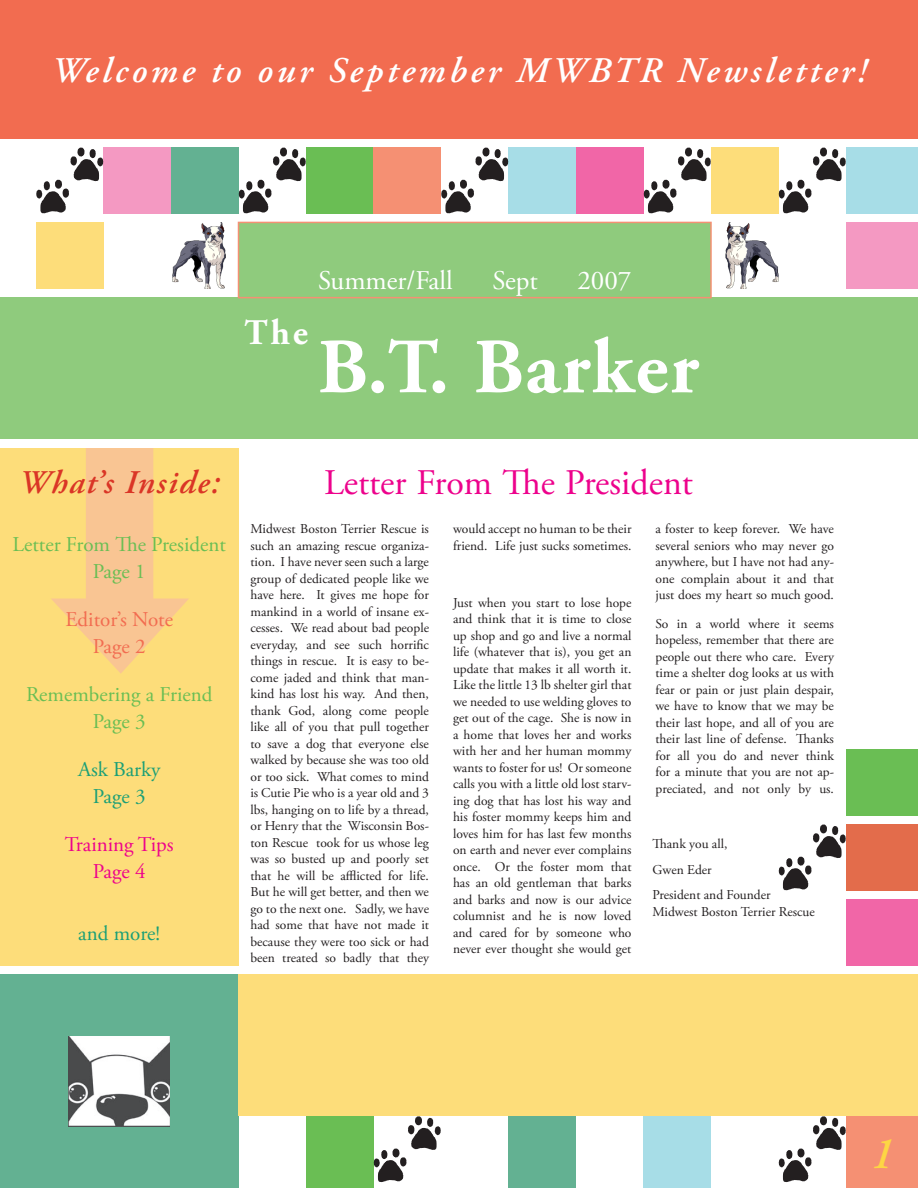
<style>
.page{position:relative;width:918px;height:1188px;background:#fff}
.page>*{position:absolute;margin:0;border:0;box-sizing:border-box;transform-origin:0 0}
.BasicBodyJustified{font:700 78px "Adobe Garamond Pro";letter-spacing:.025em;color:#fff}
.BasicBodyJustified-2{font:italic 600 45px "Adobe Garamond Pro";color:#fdd544}
.BasicTitle{font:italic 600 36px "Adobe Garamond Pro";letter-spacing:.1em;color:#fff}
.SubTitle{font:36px "Adobe Garamond Pro";color:#ed028c}
.BasicBodyJustified-3{font:700 36px "Adobe Garamond Pro";color:#fff}
.BasicBodyJustified-4{font:italic 600 33px "Adobe Garamond Pro";letter-spacing:.05em;color:#da3526}
.BasicBodyJustified-5{font:27px "Adobe Garamond Pro";color:#fff}
.SubTitle-2{font:21px "Adobe Garamond Pro";color:#6abe54}
.SubTitle-3{font:21px "Adobe Garamond Pro";color:#1b9f76}
.SubTitle-4{font:21px "Adobe Garamond Pro";color:#ed028c}
.SubTitle-5{font:21px "Adobe Garamond Pro";color:#f26c50}
.BasicBodyJustified-6{font:13.5px/16.5px "Adobe Garamond Pro";color:#231f20;text-align:justify}
.BasicBodyLeft{font:13.5px/16.5px "Adobe Garamond Pro";color:#231f20}
</style>
<div class="page">
<div style="left:0;top:0;width:918px;height:138px;background:#f26c50"></div>
<div style="left:0;top:298px;width:918px;height:141px;background:#8fcb7d"></div>
<div style="left:238px;top:222px;width:473px;height:76px;background:#8fcb7d"></div>
<div style="left:238px;top:222px;width:474px;height:76px;border:2px solid #f59073"></div>
<div style="left:0;top:975px;width:238px;height:213px;background:#63b192"></div>
<div style="left:0;top:448px;width:238px;height:518px;background:#fddd7a"></div>
<img style="left:69px;top:1036px;width:101px;height:90px">
<svg style="left:51px;top:448px;width:138px;height:225px"></svg>
<img style="left:172px;top:222px;width:53px;height:67px">
<div style="left:306px;top:147px;width:68px;height:66px;background:#6abe54"></div>
<div style="left:36px;top:222px;width:68px;height:67px;background:#fddd7a"></div>
<div style="left:104px;top:147px;width:67px;height:66px;background:#f499c2"></div>
<div style="left:171px;top:147px;width:67px;height:66px;background:#63b192"></div>
<div style="left:374px;top:147px;width:67px;height:66px;background:#f59073"></div>
<div style="left:711px;top:147px;width:67px;height:66px;background:#fddd7a"></div>
<div style="left:508px;top:147px;width:68px;height:66px;background:#a7dde7"></div>
<div style="left:576px;top:147px;width:68px;height:66px;background:#f166a7"></div>
<div style="left:846px;top:147px;width:72px;height:66px;background:#a7dde7"></div>
<img style="left:726px;top:222px;width:52px;height:67px">
<div style="left:846px;top:222px;width:72px;height:67px;background:#f499c2"></div>
<svg style="left:36px;top:147px;width:67px;height:66px"></svg>
<svg style="left:238px;top:147px;width:68px;height:66px"></svg>
<svg style="left:441px;top:147px;width:67px;height:66px"></svg>
<svg style="left:644px;top:147px;width:67px;height:66px"></svg>
<svg style="left:778px;top:147px;width:68px;height:66px"></svg>
<div style="left:846px;top:1116px;width:72px;height:72px;background:#f59073"></div>
<div style="left:238px;top:975px;width:680px;height:141px;background:#fddd7a"></div>
<div style="left:306px;top:1116px;width:68px;height:72px;background:#6abe54"></div>
<div style="left:508px;top:1116px;width:68px;height:72px;background:#63b192"></div>
<div style="left:644px;top:1116px;width:67px;height:72px;background:#a7dde7"></div>
<div style="left:846px;top:824px;width:72px;height:66px;background:#e36c4b"></div>
<div style="left:846px;top:749px;width:72px;height:66px;background:#6abe54"></div>
<div style="left:846px;top:899px;width:72px;height:67px;background:#f166a7"></div>
<svg style="left:778px;top:824px;width:68px;height:66px"></svg>
<svg style="left:778px;top:1116px;width:68px;height:66px"></svg>
<svg style="left:374px;top:1116px;width:67px;height:66px"></svg>
<p class="BasicTitle" style="left:51px;top:50px;width:817px">Welcome to our September MWBTR Newsletter!</p>
<p class="BasicBodyJustified-3" style="left:244px;top:311px;width:65px">The</p>
<p class="BasicBodyJustified-5" style="left:318px;top:264px;width:136px">Summer/Fall</p>
<p class="BasicBodyJustified-5" style="left:492px;top:264px;width:47px">Sept</p>
<p class="BasicBodyJustified-5" style="left:577px;top:264px;width:55px">2007</p>
<p class="BasicBodyJustified" style="left:318px;top:322px;width:383px">B.T. Barker</p>
<p class="BasicBodyJustified-4" style="left:19px;top:464px;width:202px">What’s Inside:</p>
<p class="SubTitle-2" style="left:13px;top:531px;width:215px">Letter From The President</p>
<p class="SubTitle-2" style="left:93px;top:558px;width:54px">Page 1</p>
<p class="SubTitle-5" style="left:66px;top:606px;width:109px">Editor’s Note</p>
<p class="SubTitle-5" style="left:93px;top:633px;width:54px">Page 2</p>
<p class="SubTitle-2" style="left:26px;top:682px;width:188px">Remembering a Friend</p>
<p class="SubTitle-2" style="left:93px;top:709px;width:54px">Page 3</p>
<p class="SubTitle-3" style="left:78px;top:757px;width:84px">Ask Barky</p>
<p class="SubTitle-3" style="left:93px;top:784px;width:54px">Page 3</p>
<p class="SubTitle-4" style="left:65px;top:832px;width:110px">Training Tips</p>
<p class="SubTitle-4" style="left:93px;top:859px;width:54px">Page 4</p>
<p class="SubTitle-3" style="left:78px;top:921px;width:83px">and more!</p>
<p class="SubTitle" style="left:324px;top:461px;width:370px">Letter From The President</p>
<p class="BasicBodyJustified-6" style="left:250px;top:521px;width:180px">Midwest Boston Terrier Rescue is such an amazing rescue organiza&shy;tion. I have never seen such a large group of dedicated people like we have here. It gives me hope for mankind in a world of insane ex&shy;cesses. We read about bad people everyday, and see such horrific things in rescue. It is easy to be&shy;come jaded and think that man&shy;kind has lost his way. And then, thank God, along come people like all of you that pull together to save a dog that everyone else walked by because she was too old or too sick. What comes to mind is Cutie Pie who is a year old and 3 lbs, hanging on to life by a thread, or Henry that the Wisconsin Bos&shy;ton Rescue took for us whose leg was so busted up and poorly set that he will be afflicted for life.<br>But he will get better, and then we go to the next one. Sadly, we have had some that have not made it because they were too sick or had been treated so badly that they</p>
<p class="BasicBodyJustified-6" style="left:453px;top:521px;width:180px">would accept no human to be their friend. Life just sucks sometimes.</p>
<p class="BasicBodyJustified-6" style="left:453px;top:595px;width:180px">Just when you start to lose hope and think that it is time to close up shop and go and live a normal life (whatever that is), you get an update that makes it all worth it.<br>Like the little 13 lb shelter girl that we needed to use welding gloves to get out of the cage. She is now in a home that loves her and works with her and her human mommy wants to foster for us! Or someone calls you with a little old lost starv&shy;ing dog that has lost his way and his foster mommy keeps him and loves him for has last few months on earth and never ever complains once. Or the foster mom that has an old gentleman that barks and barks and now is our advice columnist and he is now loved and cared for by someone who never ever thought she would get</p>
<p class="BasicBodyJustified-6" style="left:656px;top:521px;width:180px">a foster to keep forever. We have several seniors who may never go anywhere, but I have not had any&shy;one complain about it and that just does my heart so much good.</p>
<p class="BasicBodyJustified-6" style="left:656px;top:616px;width:180px">So in a world where it seems hopeless, remember that there are people out there who care. Every time a shelter dog looks at us with fear or pain or just plain despair, we have to know that we may be their last hope, and all of you are their last line of defense. Thanks for all you do and never think for a minute that you are not ap&shy;preciated, and not only by us.</p>
<p class="BasicBodyLeft" style="left:652px;top:836px;width:76px">Thank you all,</p>
<p class="BasicBodyLeft" style="left:652px;top:862px;width:61px">Gwen Eder</p>
<p class="BasicBodyLeft" style="left:652px;top:887px;width:164px">President and Founder<br>Midwest Boston Terrier Rescue</p>
<p class="BasicBodyJustified-2" style="left:871px;top:1128px;width:24px">1</p>
</div>
